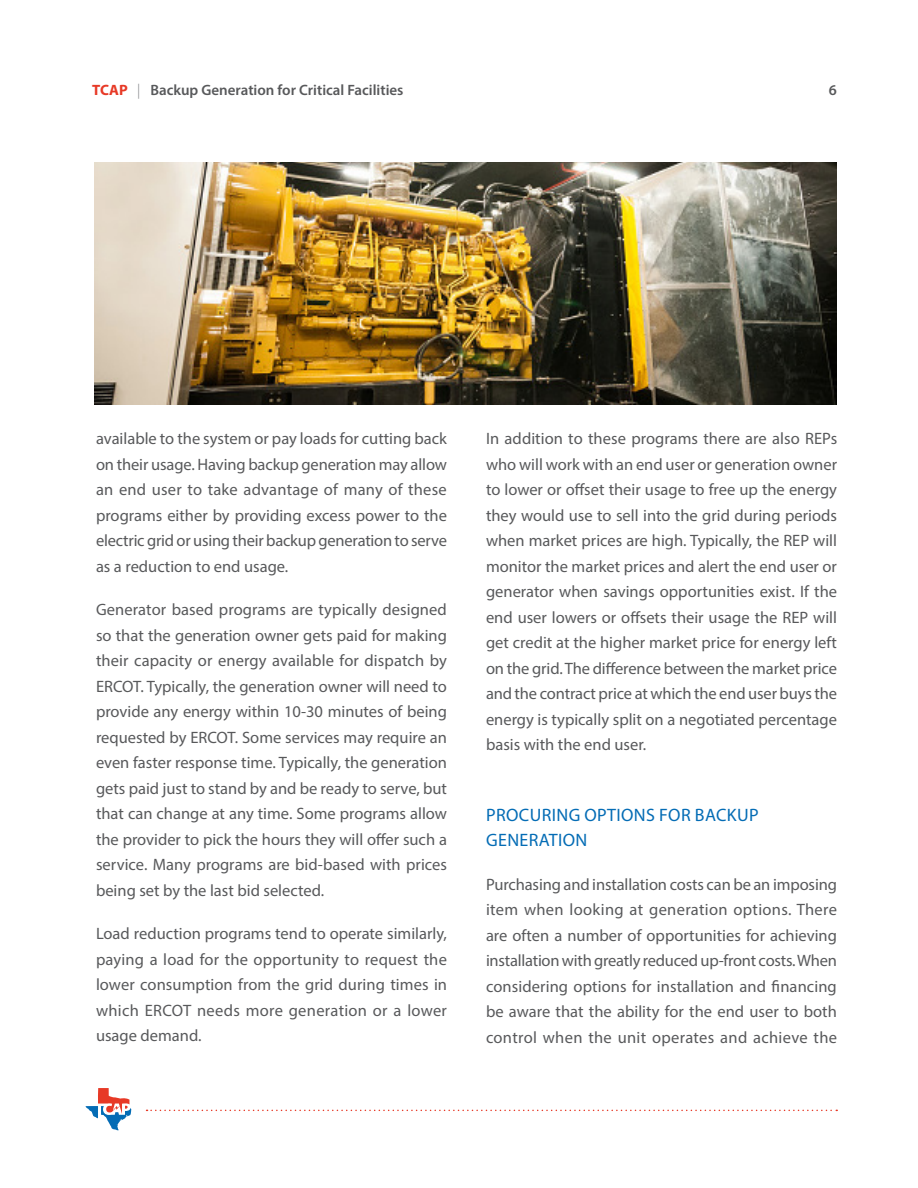
<style>
.page{position:relative;width:918px;height:1188px;background:#fff}
.page>*{position:absolute;margin:0;border:0;box-sizing:border-box;transform-origin:0 0}
.t1{font:18px/25.5px "Myriad Pro";letter-spacing:.02em;color:#046cb5}
.t2{font:16.5px/25.5px "Myriad Pro";color:#58595b;text-align:justify}
.t3{font:600 15px "Myriad Pro";color:#58595b}
.s1{font-weight:700;color:#e73926}
.s2{font-weight:300;color:#808285}
</style>
<div class="page">
<svg style="left:86px;top:1088px;width:45px;height:42px"></svg>
<svg style="left:147px;top:1110px;width:690px;height:1px"></svg>
<img style="left:94px;top:162px;width:743px;height:243px">
<p class="t3" style="left:92px;top:81px;width:313px"><span class="s1">TCAP</span> <span class="s2">|</span> Backup Generation for Critical Facilities</p>
<p class="t3" style="left:829px;top:81px;width:10px">6</p>
<p class="t2" style="left:96px;top:426px;width:353px">available to the system or pay loads for cutting back on their usage. Having backup generation may allow an end user to take advantage of many of these programs either by providing excess power to the electric grid or using their backup generation to serve as a reduction to end usage.</p>
<p class="t2" style="left:96px;top:597px;width:353px">Generator based programs are typically designed so that the generation owner gets paid for making their capacity or energy available for dispatch by ERCOT. Typically, the generation owner will need to provide any energy within 10-30 minutes of being requested by ERCOT. Some services may require an even faster response time. Typically, the generation gets paid just to stand by and be ready to serve, but that can change at any time. Some programs allow the provider to pick the hours they will offer such a service. Many programs are bid-based with prices being set by the last bid selected.</p>
<p class="t2" style="left:96px;top:921px;width:353px">Load reduction programs tend to operate similarly, paying a load for the opportunity to request the lower consumption from the grid during times in which ERCOT needs more generation or a lower usage demand.</p>
<p class="t2" style="left:486px;top:426px;width:353px">In addition to these programs there are also REPs who will work with an end user or generation owner to lower or offset their usage to free up the energy they would use to sell into the grid during periods when market prices are high. Typically, the REP will monitor the market prices and alert the end user or generator when savings opportunities exist. If the end user lowers or offsets their usage the REP will get credit at the higher market price for energy left on the grid. The difference between the market price and the contract price at which the end user buys the energy is typically split on a negotiated percentage basis with the end user.</p>
<p class="t1" style="left:486px;top:802px;width:274px">PROCURING OPTIONS FOR BACKUP<br>GENERATION</p>
<p class="t2" style="left:486px;top:871px;width:353px">Purchasing and installation costs can be an imposing item when looking at generation options. There are often a number of opportunities for achieving installation with greatly reduced up-front costs. When considering options for installation and financing be aware that the ability for the end user to both control when the unit operates and achieve the</p>
</div>
